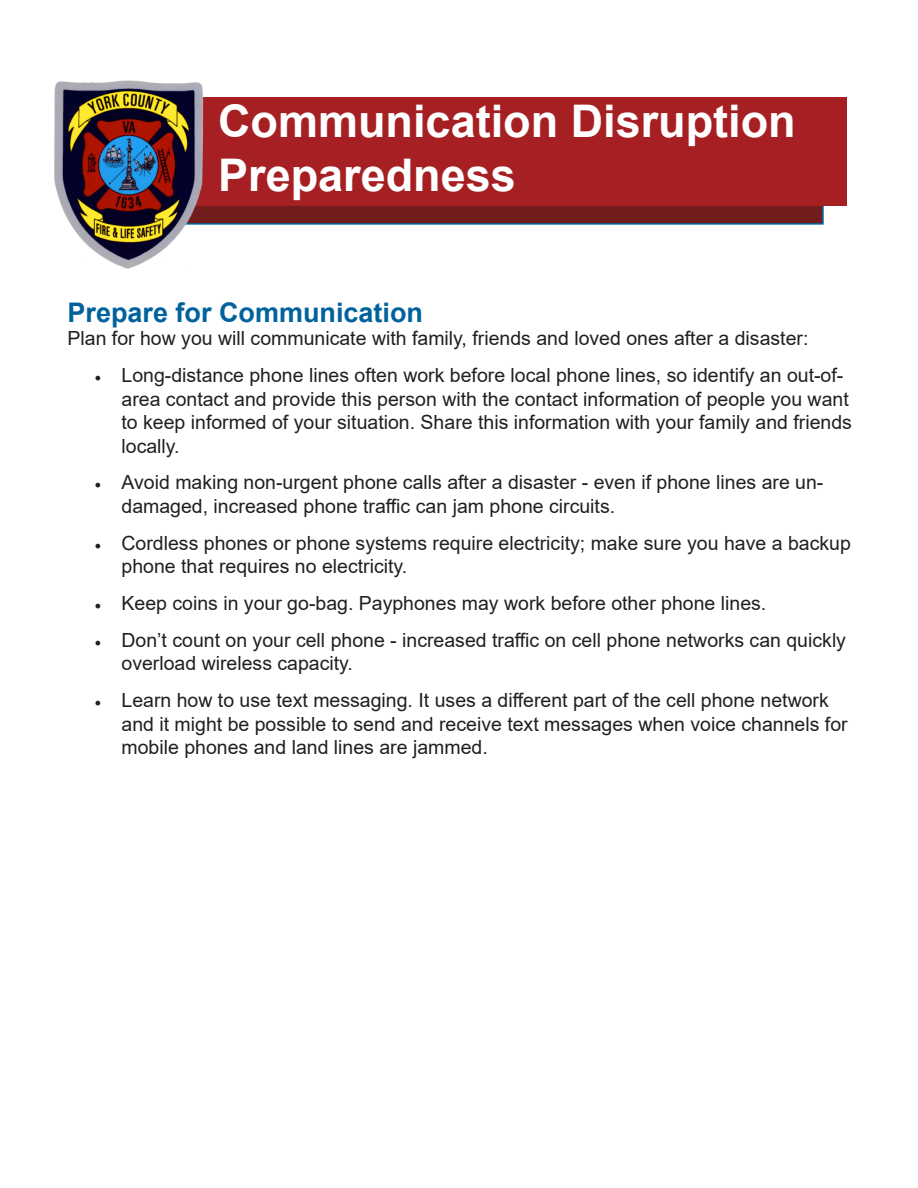
<style>
.page{position:relative;width:918px;height:1188px;background:#fff}
.page>*{position:absolute;margin:0;border:0;box-sizing:border-box;transform-origin:0 0}
.t1{font:700 45px/54px "Arial";color:#fff}
.t2{font:700 27px "Arial";color:#00629d}
.t3{font:19.5px/23.4px "Arial";color:#231f20}
.s1{font-family:"Minion Pro";font-size:18px}
</style>
<div class="page">
<div style="left:125px;top:156px;width:699px;height:69px;background:#721c1d;border:2px solid #00629d"></div>
<div style="left:169px;top:97px;width:678px;height:109px;background:#a62023"></div>
<img style="left:54px;top:80px;width:149px;height:189px">
<p class="t1" style="left:218px;top:95px;width:579px">Communication Disruption<br>Preparedness</p>
<p class="t2" style="left:68px;top:294px;width:357px">Prepare for Communication</p>
<p class="t3" style="left:68px;top:327px;width:742px">Plan for how you will communicate with family, friends and loved ones after a disaster:</p>
<p class="t3" style="left:122px;top:364px;width:732px;text-indent:-27px"><span class="s1">•</span> Long-distance phone lines often work before local phone lines, so identify an out-of&shy;area contact and provide this person with the contact information of people you want to keep informed of your situation. Share this information with your family and friends locally.</p>
<p class="t3" style="left:122px;top:471px;width:703px;text-indent:-27px"><span class="s1">•</span> Avoid making non-urgent phone calls after a disaster - even if phone lines are un&shy;damaged, increased phone traffic can jam phone circuits.</p>
<p class="t3" style="left:122px;top:531px;width:731px;text-indent:-27px"><span class="s1">•</span> Cordless phones or phone systems require electricity; make sure you have a backup phone that requires no electricity.</p>
<p class="t3" style="left:94px;top:591px;width:673px"><span class="s1">•</span> Keep coins in your go-bag. Payphones may work before other phone lines.</p>
<p class="t3" style="left:122px;top:628px;width:726px;text-indent:-27px"><span class="s1">•</span> Don’t count on your cell phone - increased traffic on cell phone networks can quickly overload wireless capacity.</p>
<p class="t3" style="left:122px;top:689px;width:728px;text-indent:-27px"><span class="s1">•</span> Learn how to use text messaging. It uses a different part of the cell phone network and it might be possible to send and receive text messages when voice channels for mobile phones and land lines are jammed.</p>
</div>
